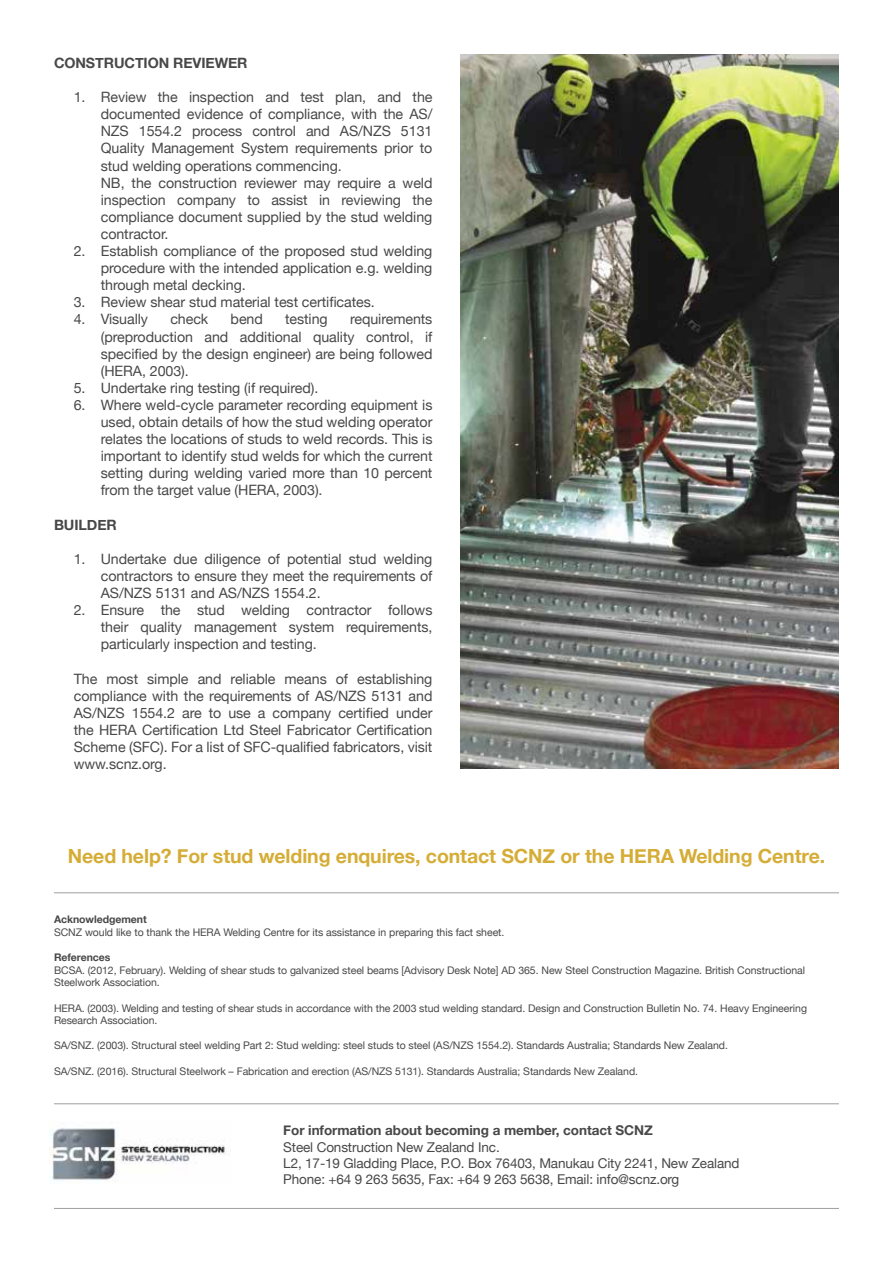
<style>
.page{position:relative;width:893px;height:1263px;background:#fff}
.page>*{position:absolute;margin:0;border:0;box-sizing:border-box;transform-origin:0 0}
.t1{font:700 19.5px "Helvetica Neue";letter-spacing:-.005em;color:#d5ad36}
.t2{font:14.25px/17.1px "Helvetica Neue";letter-spacing:-.005em;color:#484848;text-align:justify}
.t3{font:700 14.25px "Helvetica Neue";letter-spacing:-.005em;color:#484848}
.t4{font:13.5px/16.2px "Helvetica Neue";letter-spacing:-.01em;color:#484848}
.t5{font:700 13.5px "Helvetica Neue";letter-spacing:-.005em;color:#484848}
.t6{font:10.5px/12.6px "Helvetica Neue";letter-spacing:-.005em;color:#484848}
.t7{font:700 10.5px "Helvetica Neue";letter-spacing:-.005em;color:#484848}
</style>
<div class="page">
<img style="left:50px;top:1128px;width:181px;height:54px">
<hr style="left:54px;top:1103px;width:785px;height:1px;background:#484848">
<img style="left:460px;top:54px;width:379px;height:714px">
<hr style="left:54px;top:892px;width:785px;height:1px;background:#484848">
<hr style="left:54px;top:1208px;width:785px;height:1px;background:#484848">
<p class="t3" style="left:54px;top:52px;width:195px">CONSTRUCTION REVIEWER</p>
<p class="t2" style="left:101px;top:89px;width:333px;text-align:left;text-indent:-27px">1. Review the inspection and test plan, and the documented evidence of compliance, with the AS/ NZS 1554.2 process control and AS/NZS 5131<br>Quality Management System requirements prior to stud welding operations commencing.<br>NB, the construction reviewer may require a weld inspection company to assist in reviewing the compliance document supplied by the stud welding contractor.</p>
<p class="t2" style="left:101px;top:243px;width:333px;text-indent:-27px">2. Establish compliance of the proposed stud welding procedure with the intended application e.g. welding through metal decking.</p>
<p class="t2" style="left:74px;top:294px;width:303px">3. Review shear stud material test certificates.</p>
<p class="t2" style="left:74px;top:312px;width:76px">4. Visually</p>
<p class="t2" style="left:170px;top:312px;width:39px">check</p>
<p class="t2" style="left:231px;top:312px;width:34px">bend</p>
<p class="t2" style="left:285px;top:312px;width:44px">testing</p>
<p class="t2" style="left:101px;top:312px;width:333px;text-indent:249px">requirements (preproduction and additional quality control, if specified by the design engineer) are being followed (HERA, 2003).</p>
<p class="t2" style="left:74px;top:380px;width:246px">5. Undertake ring testing (if required).</p>
<p class="t2" style="left:101px;top:397px;width:333px;text-indent:-27px">6. Where weld-cycle parameter recording equipment is used, obtain details of how the stud welding operator relates the locations of studs to weld records. This is important to identify stud welds for which the current setting during welding varied more than 10 percent from the target value (HERA, 2003).</p>
<p class="t3" style="left:54px;top:513px;width:64px">BUILDER</p>
<p class="t2" style="left:101px;top:551px;width:333px;text-indent:-27px">1. Undertake due diligence of potential stud welding contractors to ensure they meet the requirements of AS/NZS 5131 and AS/NZS 1554.2.</p>
<p class="t2" style="left:101px;top:602px;width:333px;text-indent:-27px">2. Ensure the stud welding contractor follows their quality management system requirements, particularly inspection and testing.</p>
<p class="t2" style="left:74px;top:671px;width:360px">The most simple and reliable means of establishing compliance with the requirements of AS/NZS 5131 and AS/NZS 1554.2 are to use a company certified under the HERA Certification Ltd Steel Fabricator Certification Scheme (SFC). For a list of SFC-qualified fabricators, visit www.scnz.org.</p>
<h1 class="t1" style="left:68px;top:840px;width:759px">Need help? For stud welding enquires, contact SCNZ or the HERA Welding Centre.</h1>
<p class="t7" style="left:54px;top:911px;width:94px">Acknowledgement</p>
<p class="t6" style="left:54px;top:926px;width:452px">SCNZ would like to thank the HERA Welding Centre for its assistance in preparing this fact sheet.</p>
<p class="t7" style="left:54px;top:949px;width:58px">References</p>
<p class="t6" style="left:54px;top:964px;width:752px">BCSA. (2012, February). Welding of shear studs to galvanized steel beams [Advisory Desk Note] AD 365. New Steel Construction Magazine. British Constructional<br>Steelwork Association.</p>
<p class="t6" style="left:54px;top:1002px;width:754px">HERA. (2003). Welding and testing of shear studs in accordance with the 2003 stud welding standard. Design and Construction Bulletin No. 74. Heavy Engineering<br>Research Association.</p>
<p class="t6" style="left:54px;top:1040px;width:675px">SA/SNZ. (2003). Structural steel welding Part 2: Stud welding: steel studs to steel (AS/NZS 1554.2). Standards Australia; Standards New Zealand.</p>
<p class="t6" style="left:54px;top:1065px;width:586px">SA/SNZ. (2016). Structural Steelwork – Fabrication and erection (AS/NZS 5131). Standards Australia; Standards New Zealand.</p>
<p class="t5" style="left:283px;top:1120px;width:371px">For information about becoming a member, contact SCNZ</p>
<p class="t4" style="left:283px;top:1139px;width:458px">Steel Construction New Zealand Inc.<br>L2, 17-19 Gladding Place, P.O. Box 76403, Manukau City 2241, New Zealand<br>Phone: +64 9 263 5635, Fax: +64 9 263 5638, Email: info@scnz.org</p>
</div>
